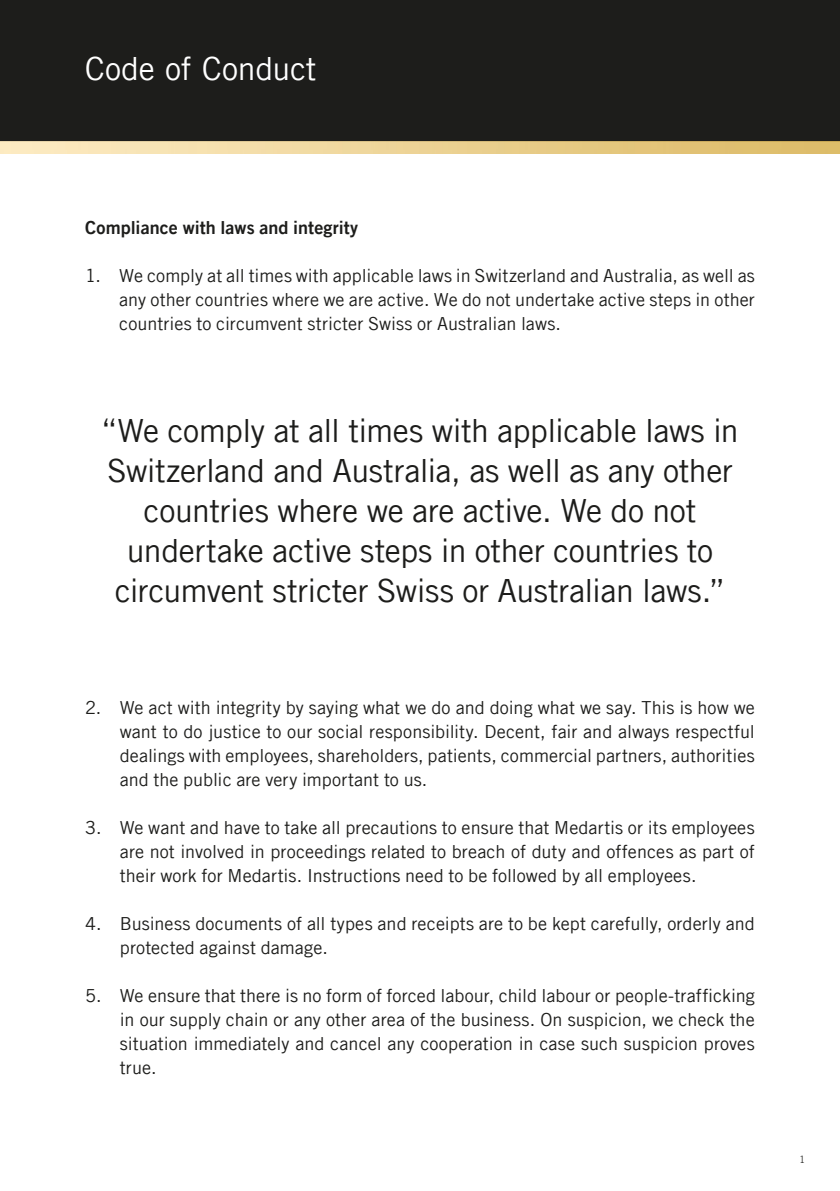
<style>
.page{position:relative;width:840px;height:1191px;background:#fff}
.page>*{position:absolute;margin:0;border:0;box-sizing:border-box;transform-origin:0 0}
._04_Keynotes{font:32px/40px "Trade Gothic LT Com";letter-spacing:-.015em;color:#1d1d1b;text-align:center}
.t1{font:32px "Trade Gothic LT Com";letter-spacing:-.005em;color:#fff}
._03_Grundtext{font:18px/24px "Trade Gothic LT Com";letter-spacing:.005em;color:#1d1d1b;text-align:justify}
._02_Untertitel{font:18px "Trade Gothic LT Com Bd 2";color:#1d1d1b}
.t2{font:300 10px "Trade Gothic LT Com";color:#1d1d1b}
</style>
<div class="page">
<div style="left:0;top:0;width:839px;height:142px;background:#1d1d1b"></div>
<img style="left:0;top:142px;width:839px;height:11px">
<p class="t1" style="left:85px;top:49px;width:233px">Code of Conduct</p>
<p class="_02_Untertitel" style="left:85px;top:216px;width:274px">Compliance with laws and integrity</p>
<p class="_03_Grundtext" style="left:119px;top:263px;width:636px;text-indent:-34px">1. We comply at all times with applicable laws in Switzerland and Australia, as well as any other countries where we are active. We do not undertake active steps in other countries to circumvent stricter Swiss or Australian laws.</p>
<p class="_04_Keynotes" style="left:101px;top:410px;width:638px">“We comply at all times with applicable laws in Switzerland and Australia, as well as any other countries where we are active. We do not undertake active steps in other countries to circumvent stricter Swiss or Australian laws.”</p>
<p class="_03_Grundtext" style="left:120px;top:695px;width:636px;text-indent:-35px">2. We act with integrity by saying what we do and doing what we say. This is how we want to do justice to our social responsibility. Decent, fair and always respectful dealings with employees, shareholders, patients, commercial partners, authorities and the public are very important to us.</p>
<p class="_03_Grundtext" style="left:120px;top:815px;width:636px;text-indent:-35px">3. We want and have to take all precautions to ensure that Medartis or its employees are not involved in proceedings related to breach of duty and offences as part of their work for Medartis. Instructions need to be followed by all employees.</p>
<p class="_03_Grundtext" style="left:120px;top:911px;width:636px;text-indent:-35px">4. Business documents of all types and receipts are to be kept carefully, orderly and protected against damage.</p>
<p class="_03_Grundtext" style="left:120px;top:983px;width:636px;text-indent:-35px">5. We ensure that there is no form of forced labour, child labour or people-trafficking in our supply chain or any other area of the business. On suspicion, we check the situation immediately and cancel any cooperation in case such suspicion proves true.</p>
<p class="t2" style="left:798px;top:1153px;width:7px">1</p>
</div>
